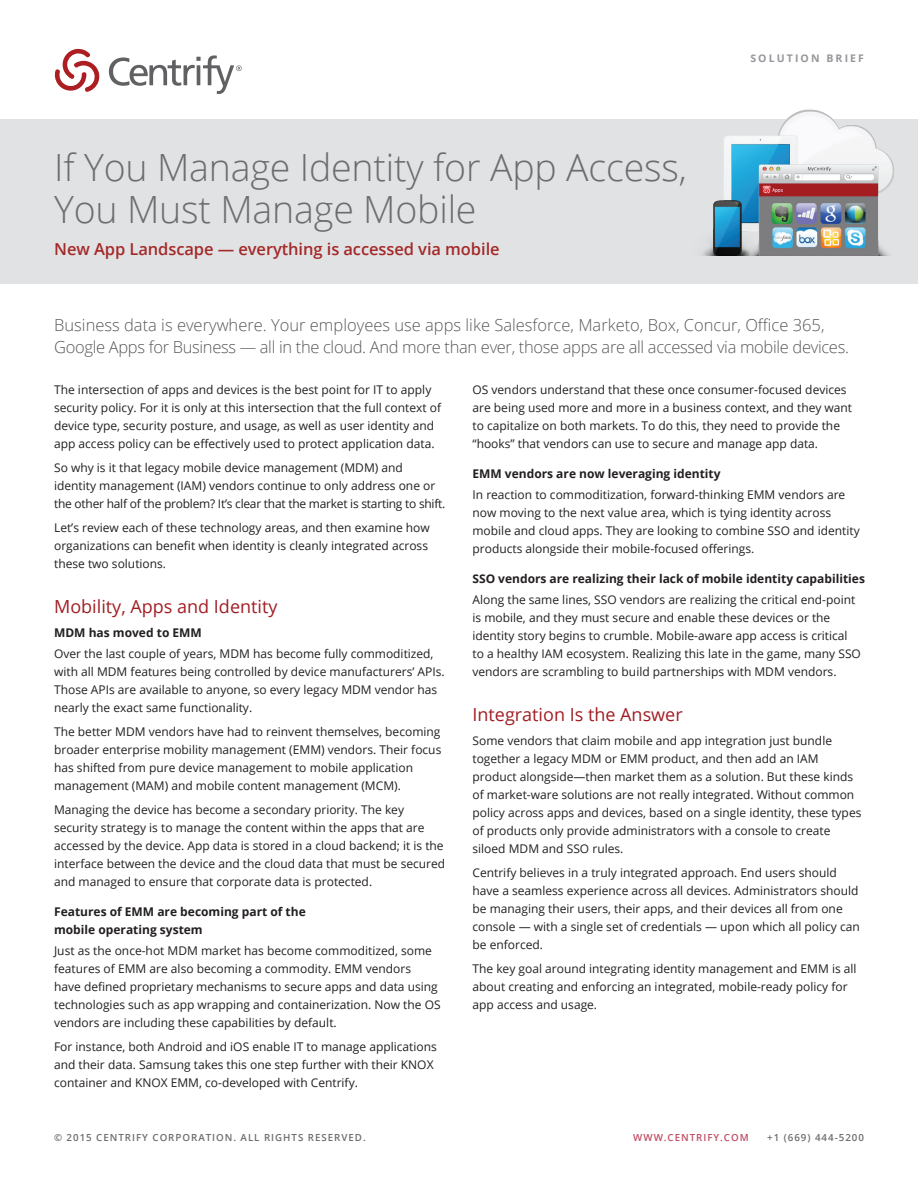
<style>
.page{position:relative;width:918px;height:1188px;background:#fff}
.page>*{position:absolute;margin:0;border:0;box-sizing:border-box;transform-origin:0 0}
.t1{font:300 37.5px/42px "Open Sans";letter-spacing:-.005em;color:#6c6d70}
.t2{font:18px "Open Sans";color:#a11d23}
.t3{font:300 16.5px/22.5px "Open Sans";letter-spacing:-.02em;color:#57585a}
.t4{font:600 16.5px "Open Sans";letter-spacing:-.005em;color:#a42929}
.t5{font:12px/18px "Open Sans";color:#231f20}
.t6{font:700 12px/18px "Open Sans";color:#231f20}
.t7{font:700 10.5px "Open Sans";letter-spacing:.2em;color:#95979a}
.t8{font:600 9.75px "Open Sans";letter-spacing:.1em;color:#6c6d70}
.t9{font:600 9.75px "Open Sans";letter-spacing:.1em;color:#c04d64}
</style>
<div class="page">
<svg style="left:55px;top:49px;width:45px;height:43px"></svg>
<svg style="left:109px;top:55px;width:133px;height:39px"></svg>
<div style="left:0;top:119px;width:918px;height:165px;background:#e1e2e4"></div>
<img style="left:703px;top:109px;width:191px;height:146px">
<h1 class="t1" style="left:54px;top:145px;width:634px">If You Manage Identity for App Access,<br>You Must Manage Mobile</h1>
<h3 class="t4" style="left:54px;top:237px;width:447px">New App Landscape — everything is accessed via mobile</h3>
<p class="t7" style="left:750px;top:51px;width:115px">SOLUTION BRIEF</p>
<h3 class="t3" style="left:54px;top:313px;width:796px">Business data is everywhere. Your employees use apps like Salesforce, Marketo, Box, Concur, Office 365,<br>Google Apps for Business — all in the cloud. And more than ever, those apps are all accessed via mobile devices.</h3>
<p class="t5" style="left:54px;top:380px;width:389px">The intersection of apps and devices is the best point for IT to apply security policy. For it is only at this intersection that the full context of device type, security posture, and usage, as well as user identity and app access policy can be effectively used to protect application data.</p>
<p class="t5" style="left:54px;top:458px;width:393px">So why is it that legacy mobile device management (MDM) and identity management (IAM) vendors continue to only address one or the other half of the problem? It’s clear that the market is starting to shift.</p>
<p class="t5" style="left:54px;top:518px;width:377px">Let’s review each of these technology areas, and then examine how organizations can benefit when identity is cleanly integrated across these two solutions.</p>
<h2 class="t2" style="left:54px;top:594px;width:225px">Mobility, Apps and Identity</h2>
<p class="t6" style="left:54px;top:623px;width:149px">MDM has moved to EMM</p>
<p class="t5" style="left:54px;top:644px;width:392px">Over the last couple of years, MDM has become fully commoditized, with all MDM features being controlled by device manufacturers’ APIs.<br>Those APIs are available to anyone, so every legacy MDM vendor has nearly the exact same functionality.</p>
<p class="t5" style="left:54px;top:722px;width:389px">The better MDM vendors have had to reinvent themselves, becoming broader enterprise mobility management (EMM) vendors. Their focus has shifted from pure device management to mobile application management (MAM) and mobile content management (MCM).</p>
<p class="t5" style="left:54px;top:800px;width:393px">Managing the device has become a secondary priority. The key security strategy is to manage the content within the apps that are accessed by the device. App data is stored in a cloud backend; it is the interface between the device and the cloud data that must be secured and managed to ensure that corporate data is protected.</p>
<p class="t6" style="left:54px;top:902px;width:253px">Features of EMM are becoming part of the mobile operating system</p>
<p class="t5" style="left:54px;top:941px;width:388px">Just as the once-hot MDM market has become commoditized, some features of EMM are also becoming a commodity. EMM vendors have defined proprietary mechanisms to secure apps and data using technologies such as app wrapping and containerization. Now the OS vendors are including these capabilities by default.</p>
<p class="t5" style="left:54px;top:1037px;width:384px">For instance, both Android and iOS enable IT to manage applications and their data. Samsung takes this one step further with their KNOX container and KNOX EMM, co-developed with Centrify.</p>
<p class="t5" style="left:473px;top:380px;width:381px">OS vendors understand that these once consumer-focused devices are being used more and more in a business context, and they want to capitalize on both markets. To do this, they need to provide the “hooks” that vendors can use to secure and manage app data.</p>
<p class="t6" style="left:473px;top:464px;width:250px">EMM vendors are now leveraging identity</p>
<p class="t5" style="left:473px;top:485px;width:389px">In reaction to commoditization, forward-thinking EMM vendors are now moving to the next value area, which is tying identity across mobile and cloud apps. They are looking to combine SSO and identity products alongside their mobile-focused offerings.</p>
<p class="t6" style="left:473px;top:569px;width:394px">SSO vendors are realizing their lack of mobile identity capabilities</p>
<p class="t5" style="left:473px;top:590px;width:390px">Along the same lines, SSO vendors are realizing the critical end-point is mobile, and they must secure and enable these devices or the identity story begins to crumble. Mobile-aware app access is critical to a healthy IAM ecosystem. Realizing this late in the game, many SSO vendors are scrambling to build partnerships with MDM vendors.</p>
<h2 class="t2" style="left:472px;top:702px;width:212px">Integration Is the Answer</h2>
<p class="t5" style="left:472px;top:731px;width:390px">Some vendors that claim mobile and app integration just bundle together a legacy MDM or EMM product, and then add an IAM product alongside—then market them as a solution. But these kinds of market-ware solutions are not really integrated. Without common policy across apps and devices, based on a single identity, these types of products only provide administrators with a console to create siloed MDM and SSO rules.</p>
<p class="t5" style="left:472px;top:863px;width:389px">Centrify believes in a truly integrated approach. End users should have a seamless experience across all devices. Administrators should be managing their users, their apps, and their devices all from one console — with a single set of credentials — upon which all policy can be enforced.</p>
<p class="t5" style="left:472px;top:959px;width:386px">The key goal around integrating identity management and EMM is all about creating and enforcing an integrated, mobile-ready policy for app access and usage.</p>
<p class="t8" style="left:54px;top:1131px;width:313px">© 2015 CENTRIFY CORPORATION. ALL RIGHTS RESERVED.</p>
<p class="t9" style="left:633px;top:1131px;width:117px">WWW.CENTRIFY.COM</p>
<p class="t8" style="left:767px;top:1131px;width:98px">+1 (669) 444-5200</p>
</div>
